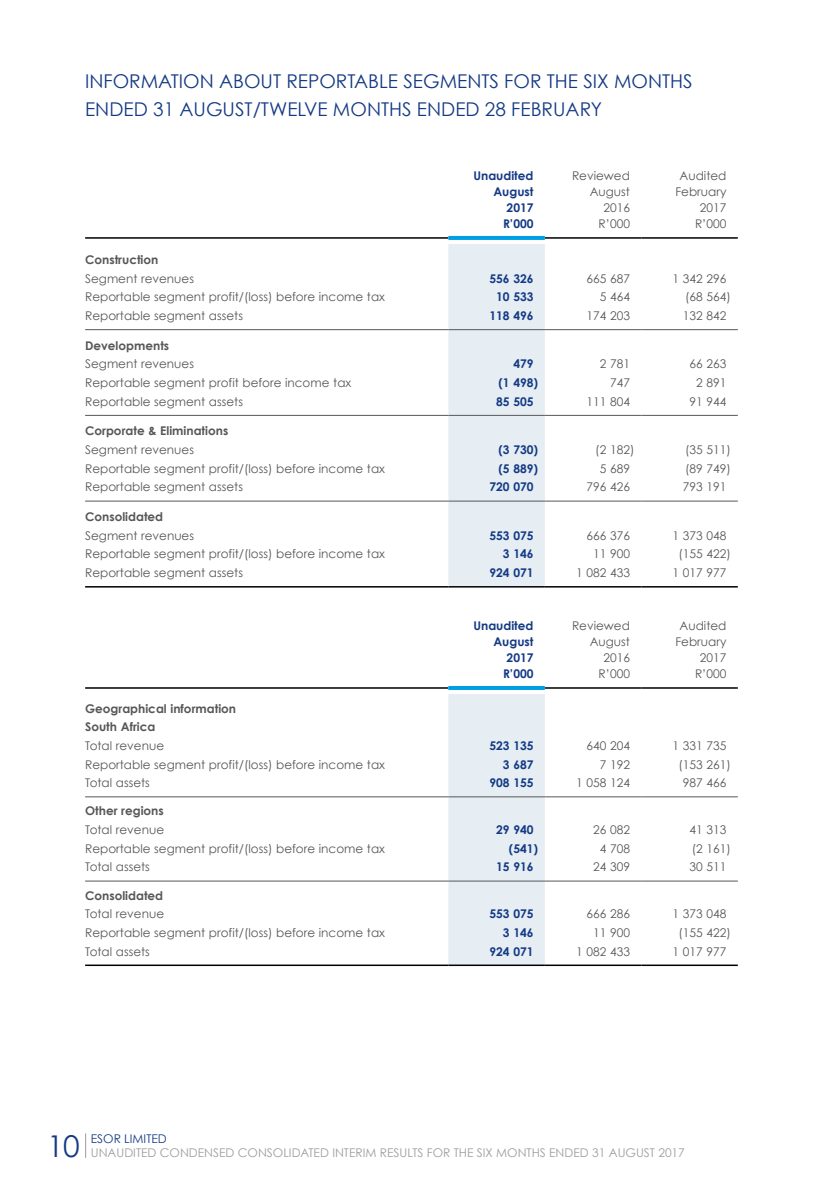
<style>
.page{position:relative;width:840px;height:1191px;background:#fff}
.page>*{position:absolute;margin:0;border:0;box-sizing:border-box;transform-origin:0 0}
.t1{font:30px "Century Gothic";color:#143a84}
.t2{font:19px/28px "Century Gothic";color:#143a84}
.t3{font:12px/16px "Century Gothic";color:#575756;text-align:right}
.t4{font:700 12px/16px "Century Gothic";color:#143a84;text-align:right}
.t5{font:700 12px/18.6px "Century Gothic";color:#575756}
.t6{font:12px "Century Gothic";color:#9d9d9c}
.t7{font:12px "Century Gothic";color:#143a84}
</style>
<div class="page">
<svg style="left:448px;top:244px;width:96px;height:342px;background:#e6eef3"></svg>
<hr style="left:85px;top:237px;width:363px;height:2px;background:#000">
<hr style="left:544px;top:237px;width:97px;height:2px;background:#000">
<hr style="left:641px;top:237px;width:96px;height:2px;background:#000">
<hr style="left:85px;top:586px;width:363px;height:1px;background:#000">
<hr style="left:448px;top:586px;width:96px;height:1px;background:#000">
<hr style="left:544px;top:586px;width:97px;height:1px;background:#000">
<hr style="left:641px;top:586px;width:96px;height:1px;background:#000">
<svg style="left:448px;top:236px;width:96px;height:4px"></svg>
<hr style="left:85px;top:329px;width:363px;height:1px;background:#575756">
<hr style="left:448px;top:329px;width:96px;height:1px;background:#575756">
<hr style="left:544px;top:329px;width:97px;height:1px;background:#575756">
<hr style="left:641px;top:329px;width:96px;height:1px;background:#575756">
<hr style="left:85px;top:415px;width:363px;height:1px;background:#575756">
<hr style="left:448px;top:415px;width:96px;height:1px;background:#575756">
<hr style="left:544px;top:415px;width:97px;height:1px;background:#575756">
<hr style="left:641px;top:415px;width:96px;height:1px;background:#575756">
<hr style="left:85px;top:500px;width:363px;height:1px;background:#575756">
<hr style="left:448px;top:500px;width:96px;height:1px;background:#575756">
<hr style="left:544px;top:500px;width:97px;height:1px;background:#575756">
<hr style="left:641px;top:500px;width:96px;height:1px;background:#575756">
<div style="left:448px;top:694px;width:96px;height:270px;background:#e6eef4"></div>
<hr style="left:85px;top:687px;width:363px;height:1px;background:#000">
<hr style="left:544px;top:687px;width:97px;height:1px;background:#000">
<hr style="left:641px;top:687px;width:96px;height:1px;background:#000">
<hr style="left:85px;top:964px;width:363px;height:2px;background:#000">
<hr style="left:448px;top:964px;width:96px;height:2px;background:#000">
<hr style="left:544px;top:964px;width:97px;height:2px;background:#000">
<hr style="left:641px;top:964px;width:96px;height:2px;background:#000">
<hr style="left:448px;top:686px;width:96px;height:4px;background:#009fe3">
<hr style="left:85px;top:796px;width:363px;height:1px;background:#575756">
<hr style="left:448px;top:796px;width:96px;height:1px;background:#575756">
<hr style="left:544px;top:796px;width:97px;height:1px;background:#575756">
<hr style="left:641px;top:796px;width:96px;height:1px;background:#575756">
<hr style="left:85px;top:880px;width:363px;height:1px;background:#575756">
<hr style="left:448px;top:880px;width:96px;height:1px;background:#575756">
<hr style="left:544px;top:880px;width:97px;height:1px;background:#575756">
<hr style="left:641px;top:880px;width:96px;height:1px;background:#575756">
<svg style="left:85px;top:1133px;width:1px;height:25px"></svg>
<h2 class="t2" style="left:85px;top:67px;width:608px">INFORMATION ABOUT REPORTABLE SEGMENTS FOR THE SIX MONTHS<br>ENDED 31 AUGUST/TWELVE MONTHS ENDED 28 FEBRUARY</h2>
<p class="t4" style="left:473px;top:168px;width:62px">Unaudited<br>August<br>2017<br>R’000</p>
<p class="t3" style="left:571px;top:168px;width:59px">Reviewed<br>August<br>2016<br>R’000</p>
<p class="t3" style="left:675px;top:168px;width:52px">Audited<br>February<br>2017<br>R’000</p>
<p class="t5" style="left:85px;top:250px;width:75px">Construction</p>
<p class="t3" style="left:85px;top:270px;width:110px">Segment revenues</p>
<p class="t4" style="left:489px;top:270px;width:46px">556 326</p>
<p class="t3" style="left:586px;top:270px;width:45px">665 687</p>
<p class="t3" style="left:672px;top:270px;width:55px">1 342 296</p>
<p class="t3" style="left:85px;top:289px;width:301px">Reportable segment profit/(loss) before income tax</p>
<p class="t4" style="left:496px;top:289px;width:39px">10 533</p>
<p class="t3" style="left:599px;top:289px;width:32px">5 464</p>
<p class="t3" style="left:684px;top:289px;width:47px">(68 564)</p>
<p class="t3" style="left:85px;top:307px;width:159px">Reportable segment assets</p>
<p class="t4" style="left:489px;top:307px;width:46px">118 496</p>
<p class="t3" style="left:586px;top:307px;width:45px">174 203</p>
<p class="t3" style="left:682px;top:307px;width:45px">132 842</p>
<p class="t5" style="left:85px;top:336px;width:85px">Developments</p>
<p class="t3" style="left:85px;top:356px;width:110px">Segment revenues</p>
<p class="t4" style="left:513px;top:356px;width:22px">479</p>
<p class="t3" style="left:599px;top:356px;width:32px">2 781</p>
<p class="t3" style="left:689px;top:356px;width:38px">66 263</p>
<p class="t3" style="left:85px;top:374px;width:267px">Reportable segment profit before income tax</p>
<p class="t4" style="left:498px;top:374px;width:41px">(1 498)</p>
<p class="t3" style="left:609px;top:374px;width:21px">747</p>
<p class="t3" style="left:695px;top:374px;width:32px">2 891</p>
<p class="t3" style="left:85px;top:393px;width:159px">Reportable segment assets</p>
<p class="t4" style="left:496px;top:393px;width:39px">85 505</p>
<p class="t3" style="left:586px;top:393px;width:45px">111 804</p>
<p class="t3" style="left:689px;top:393px;width:38px">91 944</p>
<p class="t5" style="left:85px;top:421px;width:144px">Corporate &amp; Eliminations</p>
<p class="t3" style="left:85px;top:441px;width:110px">Segment revenues</p>
<p class="t4" style="left:498px;top:441px;width:41px">(3 730)</p>
<p class="t3" style="left:595px;top:441px;width:41px">(2 182)</p>
<p class="t3" style="left:684px;top:441px;width:47px">(35 511)</p>
<p class="t3" style="left:85px;top:460px;width:301px">Reportable segment profit/(loss) before income tax</p>
<p class="t4" style="left:498px;top:460px;width:41px">(5 889)</p>
<p class="t3" style="left:599px;top:460px;width:32px">5 689</p>
<p class="t3" style="left:684px;top:460px;width:47px">(89 749)</p>
<p class="t3" style="left:85px;top:479px;width:159px">Reportable segment assets</p>
<p class="t4" style="left:489px;top:479px;width:46px">720 070</p>
<p class="t3" style="left:586px;top:479px;width:45px">796 426</p>
<p class="t3" style="left:682px;top:479px;width:45px">793 191</p>
<p class="t5" style="left:85px;top:507px;width:79px">Consolidated</p>
<p class="t3" style="left:85px;top:527px;width:110px">Segment revenues</p>
<p class="t4" style="left:489px;top:527px;width:46px">553 075</p>
<p class="t3" style="left:586px;top:527px;width:45px">666 376</p>
<p class="t3" style="left:672px;top:527px;width:55px">1 373 048</p>
<p class="t3" style="left:85px;top:546px;width:301px">Reportable segment profit/(loss) before income tax</p>
<p class="t4" style="left:502px;top:546px;width:32px">3 146</p>
<p class="t3" style="left:592px;top:546px;width:38px">11 900</p>
<p class="t3" style="left:678px;top:546px;width:54px">(155 422)</p>
<p class="t3" style="left:85px;top:564px;width:159px">Reportable segment assets</p>
<p class="t4" style="left:489px;top:564px;width:46px">924 071</p>
<p class="t3" style="left:575px;top:564px;width:55px">1 082 433</p>
<p class="t3" style="left:672px;top:564px;width:55px">1 017 977</p>
<p class="t4" style="left:473px;top:617px;width:62px">Unaudited<br>August<br>2017<br>R’000</p>
<p class="t3" style="left:571px;top:618px;width:59px">Reviewed<br>August<br>2016<br>R’000</p>
<p class="t3" style="left:675px;top:618px;width:52px">Audited<br>February<br>2017<br>R’000</p>
<p class="t5" style="left:85px;top:698px;width:152px">Geographical information<br>South Africa</p>
<p class="t3" style="left:85px;top:737px;width:80px">Total revenue</p>
<p class="t4" style="left:489px;top:737px;width:46px">523 135</p>
<p class="t3" style="left:586px;top:737px;width:45px">640 204</p>
<p class="t3" style="left:672px;top:737px;width:55px">1 331 735</p>
<p class="t3" style="left:85px;top:756px;width:301px">Reportable segment profit/(loss) before income tax</p>
<p class="t4" style="left:502px;top:756px;width:32px">3 687</p>
<p class="t3" style="left:599px;top:756px;width:32px">7 192</p>
<p class="t3" style="left:678px;top:756px;width:54px">(153 261)</p>
<p class="t3" style="left:85px;top:774px;width:66px">Total assets</p>
<p class="t4" style="left:489px;top:774px;width:46px">908 155</p>
<p class="t3" style="left:575px;top:774px;width:55px">1 058 124</p>
<p class="t3" style="left:682px;top:774px;width:45px">987 466</p>
<p class="t5" style="left:85px;top:801px;width:80px">Other regions</p>
<p class="t3" style="left:85px;top:821px;width:80px">Total revenue</p>
<p class="t4" style="left:496px;top:821px;width:39px">29 940</p>
<p class="t3" style="left:592px;top:821px;width:38px">26 082</p>
<p class="t3" style="left:689px;top:821px;width:38px">41 313</p>
<p class="t3" style="left:85px;top:840px;width:301px">Reportable segment profit/(loss) before income tax</p>
<p class="t4" style="left:508px;top:840px;width:31px">(541)</p>
<p class="t3" style="left:599px;top:840px;width:32px">4 708</p>
<p class="t3" style="left:691px;top:840px;width:41px">(2 161)</p>
<p class="t3" style="left:85px;top:859px;width:66px">Total assets</p>
<p class="t4" style="left:496px;top:858px;width:39px">15 916</p>
<p class="t3" style="left:592px;top:859px;width:38px">24 309</p>
<p class="t3" style="left:689px;top:859px;width:38px">30 511</p>
<p class="t5" style="left:85px;top:885px;width:79px">Consolidated</p>
<p class="t3" style="left:85px;top:905px;width:80px">Total revenue</p>
<p class="t4" style="left:489px;top:905px;width:46px">553 075</p>
<p class="t3" style="left:586px;top:905px;width:45px">666 286</p>
<p class="t3" style="left:672px;top:905px;width:55px">1 373 048</p>
<p class="t3" style="left:85px;top:924px;width:301px">Reportable segment profit/(loss) before income tax</p>
<p class="t4" style="left:502px;top:924px;width:32px">3 146</p>
<p class="t3" style="left:592px;top:924px;width:38px">11 900</p>
<p class="t3" style="left:678px;top:924px;width:54px">(155 422)</p>
<p class="t3" style="left:85px;top:943px;width:66px">Total assets</p>
<p class="t4" style="left:489px;top:943px;width:46px">924 071</p>
<p class="t3" style="left:575px;top:943px;width:55px">1 082 433</p>
<p class="t3" style="left:672px;top:943px;width:55px">1 017 977</p>
<h1 class="t1" style="left:47px;top:1127px;width:34px">10</h1>
<p class="t7" style="left:91px;top:1131px;width:77px">ESOR LIMITED</p>
<p class="t6" style="left:91px;top:1145px;width:595px">UNAUDITED CONDENSED CONSOLIDATED INTERIM RESULTS FOR THE SIX MONTHS ENDED 31 AUGUST 2017</p>
</div>
